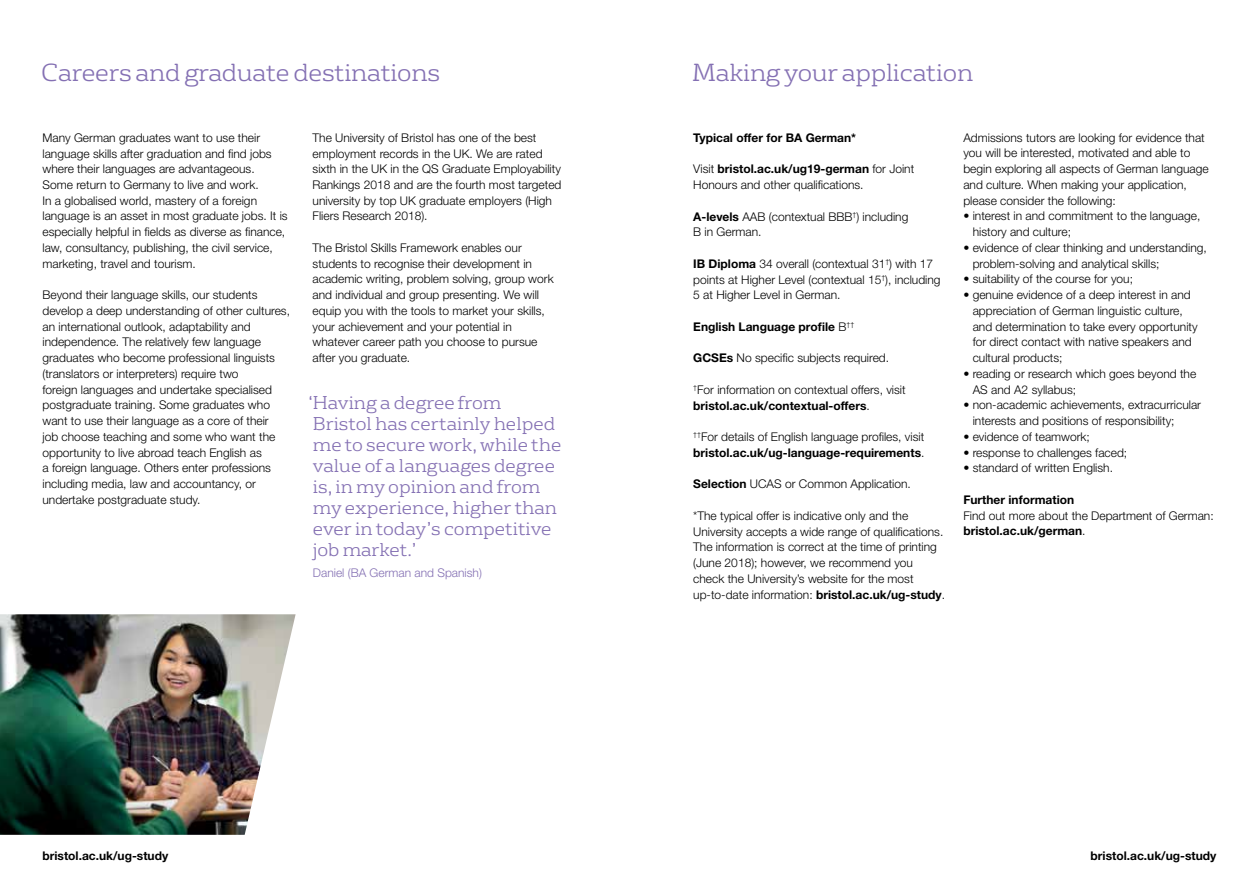
<style>
.page{position:relative;width:1259px;height:893px;background:#fff}
.page>*{position:absolute;margin:0;border:0;box-sizing:border-box;transform-origin:0 0}
.t1{font:300 24px "FS Rufus";letter-spacing:-.01em;color:#8470b3}
.t2{font:300 18px/21px "FS Rufus";color:#8470b3}
.t3{font:300 12px/15.8px "Helvetica Neue";color:#000}
.t4{font:700 12px "Helvetica Neue";color:#000}
.t5{font:300 12px "Helvetica Neue";color:#8470b3}
.s1{font-weight:700}
.s2{font-weight:300}
</style>
<div class="page">
<img style="left:0;top:614px;width:296px;height:221px">
<h1 class="t1" style="left:41px;top:53px;width:400px">Careers and graduate destinations</h1>
<h1 class="t1" style="left:692px;top:53px;width:282px">Making your application</h1>
<p class="t3" style="left:43px;top:129px;width:247px">Many German graduates want to use their language skills after graduation and find jobs where their languages are advantageous.<br>Some return to Germany to live and work.<br>In a globalised world, mastery of a foreign language is an asset in most graduate jobs. It is especially helpful in fields as diverse as finance, law, consultancy, publishing, the civil service, marketing, travel and tourism.</p>
<p class="t3" style="left:43px;top:287px;width:249px">Beyond their language skills, our students develop a deep understanding of other cultures, an international outlook, adaptability and independence. The relatively few language graduates who become professional linguists (translators or interpreters) require two<br>foreign languages and undertake specialised postgraduate training. Some graduates who want to use their language as a core of their<br>job choose teaching and some who want the opportunity to live abroad teach English as<br>a foreign language. Others enter professions including media, law and accountancy, or undertake postgraduate study.</p>
<p class="t3" style="left:313px;top:129px;width:250px">The University of Bristol has one of the best employment records in the UK. We are rated sixth in the UK in the QS Graduate Employability Rankings 2018 and are the fourth most targeted university by top UK graduate employers (High Fliers Research 2018).</p>
<p class="t3" style="left:313px;top:240px;width:242px">The Bristol Skills Framework enables our students to recognise their development in academic writing, problem solving, group work and individual and group presenting. We will equip you with the tools to market your skills, your achievement and your potential in whatever career path you choose to pursue after you graduate.</p>
<h2 class="t2" style="left:308px;top:391px;width:255px">‘Having a degree from<br>Bristol has certainly helped me to secure work, while the value of a languages degree is, in my opinion and from my experience, higher than ever in today’s competitive job market.’</h2>
<p class="t5" style="left:313px;top:566px;width:170px">Daniel (BA German and Spanish)</p>
<p class="t4" style="left:693px;top:130px;width:164px">Typical offer for BA German*</p>
<p class="t3" style="left:693px;top:161px;width:222px">Visit <span class="s1">bristol.ac.uk/ug19-german</span> for Joint<br>Honours and other qualifications.</p>
<p class="t3" style="left:693px;top:208px;width:217px"><span class="s1">A-levels</span> AAB (contextual BBB<sup>†</sup>) including<br>B in German.</p>
<p class="t3" style="left:693px;top:255px;width:249px"><span class="s1">IB Diploma</span> 34 overall (contextual 31<sup>†</sup>) with 17 points at Higher Level (contextual 15<sup>†</sup>), including<br>5 at Higher Level in German.</p>
<p class="t4" style="left:693px;top:319px;width:162px">English Language profile <span class="s2">B</span><sup>††</sup></p>
<p class="t3" style="left:693px;top:350px;width:197px"><span class="s1">GCSEs</span> No specific subjects required.</p>
<p class="t3" style="left:693px;top:381px;width:214px"><sup>†</sup>For information on contextual offers, visit <span class="s1">bristol.ac.uk/contextual-offers</span>.</p>
<p class="t3" style="left:693px;top:429px;width:233px"><sup>††</sup>For details of English language profiles, visit <span class="s1">bristol.ac.uk/ug-language-requirements</span>.</p>
<p class="t3" style="left:693px;top:476px;width:219px"><span class="s1">Selection</span> UCAS or Common Application.</p>
<p class="t3" style="left:693px;top:507px;width:253px">*The typical offer is indicative only and the University accepts a wide range of qualifications.<br>The information is correct at the time of printing (June 2018); however, we recommend you check the University’s website for the most up-to-date information: <span class="s1">bristol.ac.uk/ug-study</span>.</p>
<p class="t3" style="left:963px;top:129px;width:247px">Admissions tutors are looking for evidence that you will be interested, motivated and able to begin exploring all aspects of German language and culture. When making your application, please consider the following:</p>
<p class="t3" style="left:972px;top:208px;width:229px;text-indent:-9px">• interest in and commitment to the language, history and culture;</p>
<p class="t3" style="left:972px;top:239px;width:236px;text-indent:-9px">• evidence of clear thinking and understanding, problem-solving and analytical skills;</p>
<p class="t3" style="left:963px;top:271px;width:171px">• suitability of the course for you;</p>
<p class="t3" style="left:972px;top:287px;width:226px;text-indent:-9px">• genuine evidence of a deep interest in and appreciation of German linguistic culture, and determination to take every opportunity for direct contact with native speakers and cultural products;</p>
<p class="t3" style="left:972px;top:365px;width:225px;text-indent:-9px">• reading or research which goes beyond the<br>AS and A2 syllabus;</p>
<p class="t3" style="left:972px;top:397px;width:230px;text-indent:-9px">• non-academic achievements, extracurricular interests and positions of responsibility;</p>
<p class="t3" style="left:963px;top:428px;width:128px">• evidence of teamwork;</p>
<p class="t3" style="left:963px;top:444px;width:165px">• response to challenges faced;</p>
<p class="t3" style="left:963px;top:460px;width:151px">• standard of written English.</p>
<p class="t4" style="left:963px;top:492px;width:112px">Further information</p>
<p class="t3" style="left:963px;top:507px;width:252px">Find out more about the Department of German: <span class="s1">bristol.ac.uk/german</span>.</p>
<p class="t4" style="left:43px;top:848px;width:127px">bristol.ac.uk/ug-study</p>
<p class="t4" style="left:1090px;top:848px;width:127px">bristol.ac.uk/ug-study</p>
</div>
